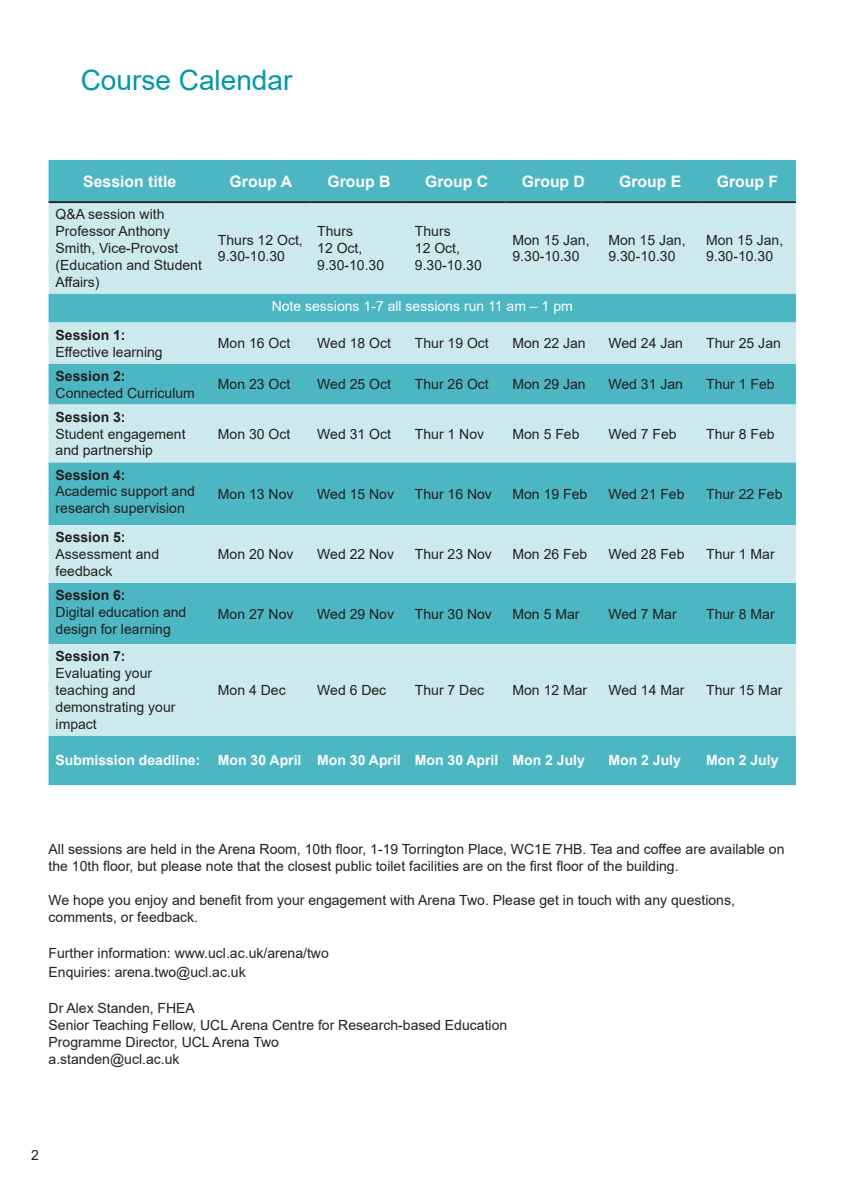
<style>
.page{position:relative;width:844px;height:1191px;background:#fff}
.page>*{position:absolute;margin:0;border:0;box-sizing:border-box;transform-origin:0 0}
.t1{font:28px "Arial";color:#0097a9}
.t2{font:700 15.75px "Arial";color:#fff}
.Paragraph_Style_1{font:14px/16.8px "Arial";color:#231f20}
.t3{font:700 14px "Arial";color:#fff}
.t4{font:14px "Arial";color:#fff}
.s1{font-weight:700}
</style>
<div class="page">
<div style="left:49px;top:160px;width:746px;height:625px;background:#4db6c3"></div>
<svg style="left:49px;top:203px;width:746px;height:532px;background:#9ed7de"></svg>
<hr style="left:49px;top:201px;width:162px;height:2px;background:#231f20">
<hr style="left:211px;top:201px;width:99px;height:2px;background:#231f20">
<hr style="left:310px;top:201px;width:98px;height:2px;background:#231f20">
<hr style="left:408px;top:201px;width:97px;height:2px;background:#231f20">
<hr style="left:505px;top:201px;width:96px;height:2px;background:#231f20">
<hr style="left:601px;top:201px;width:98px;height:2px;background:#231f20">
<hr style="left:699px;top:201px;width:96px;height:2px;background:#231f20">
<p class="t1" style="left:81px;top:61px;width:213px">Course Calendar</p>
<p class="t2" style="left:83px;top:170px;width:94px">Session title</p>
<p class="t2" style="left:229px;top:170px;width:64px">Group A</p>
<p class="t2" style="left:327px;top:170px;width:64px">Group B</p>
<p class="t2" style="left:425px;top:170px;width:65px">Group C</p>
<p class="t2" style="left:522px;top:170px;width:64px">Group D</p>
<p class="t2" style="left:619px;top:170px;width:64px">Group E</p>
<p class="t2" style="left:716px;top:170px;width:63px">Group F</p>
<p class="Paragraph_Style_1" style="left:56px;top:206px;width:148px">Q&amp;A session with<br>Professor Anthony<br>Smith, Vice-Provost (Education and Student<br>Affairs)</p>
<p class="Paragraph_Style_1" style="left:317px;top:223px;width:68px">Thurs<br>12 Oct,<br>9.30-10.30</p>
<p class="Paragraph_Style_1" style="left:415px;top:223px;width:68px">Thurs<br>12 Oct,<br>9.30-10.30</p>
<p class="Paragraph_Style_1" style="left:512px;top:231px;width:79px">Mon 15 Jan,<br>9.30-10.30</p>
<p class="Paragraph_Style_1" style="left:608px;top:231px;width:79px">Mon 15 Jan,<br>9.30-10.30</p>
<p class="Paragraph_Style_1" style="left:706px;top:231px;width:79px">Mon 15 Jan,<br>9.30-10.30</p>
<p class="t4" style="left:271px;top:296px;width:302px">Note sessions 1-7 all sessions run 11 am – 1 pm</p>
<p class="Paragraph_Style_1" style="left:218px;top:231px;width:86px">Thurs 12 Oct,</p>
<p class="Paragraph_Style_1" style="left:218px;top:248px;width:68px">9.30-10.30</p>
<p class="Paragraph_Style_1" style="left:56px;top:326px;width:109px"><span class="s1">Session 1:<br></span>Effective learning</p>
<p class="Paragraph_Style_1" style="left:218px;top:335px;width:74px">Mon 16 Oct</p>
<p class="Paragraph_Style_1" style="left:317px;top:335px;width:75px">Wed 18 Oct</p>
<p class="Paragraph_Style_1" style="left:415px;top:335px;width:75px">Thur 19 Oct</p>
<p class="Paragraph_Style_1" style="left:512px;top:335px;width:75px">Mon 22 Jan</p>
<p class="Paragraph_Style_1" style="left:608px;top:335px;width:76px">Wed 24 Jan</p>
<p class="Paragraph_Style_1" style="left:706px;top:335px;width:76px">Thur 25 Jan</p>
<p class="Paragraph_Style_1" style="left:56px;top:367px;width:141px"><span class="s1">Session 2:<br></span>Connected Curriculum</p>
<p class="Paragraph_Style_1" style="left:218px;top:376px;width:74px">Mon 23 Oct</p>
<p class="Paragraph_Style_1" style="left:317px;top:376px;width:75px">Wed 25 Oct</p>
<p class="Paragraph_Style_1" style="left:415px;top:376px;width:75px">Thur 26 Oct</p>
<p class="Paragraph_Style_1" style="left:512px;top:376px;width:75px">Mon 29 Jan</p>
<p class="Paragraph_Style_1" style="left:608px;top:376px;width:76px">Wed 31 Jan</p>
<p class="Paragraph_Style_1" style="left:706px;top:376px;width:70px">Thur 1 Feb</p>
<p class="Paragraph_Style_1" style="left:56px;top:408px;width:131px"><span class="s1">Session 3:<br></span>Student engagement and partnership</p>
<p class="Paragraph_Style_1" style="left:218px;top:425px;width:74px">Mon 30 Oct</p>
<p class="Paragraph_Style_1" style="left:317px;top:425px;width:75px">Wed 31 Oct</p>
<p class="Paragraph_Style_1" style="left:415px;top:425px;width:71px">Thur 1 Nov</p>
<p class="Paragraph_Style_1" style="left:512px;top:425px;width:68px">Mon 5 Feb</p>
<p class="Paragraph_Style_1" style="left:608px;top:425px;width:70px">Wed 7 Feb</p>
<p class="Paragraph_Style_1" style="left:706px;top:425px;width:70px">Thur 8 Feb</p>
<p class="Paragraph_Style_1" style="left:56px;top:466px;width:141px"><span class="s1">Session 4:<br></span>Academic support and research supervision</p>
<p class="Paragraph_Style_1" style="left:56px;top:529px;width:105px"><span class="s1">Session 5:<br></span>Assessment and feedback</p>
<p class="Paragraph_Style_1" style="left:56px;top:587px;width:132px"><span class="s1">Session 6:<br></span>Digital education and design for learning</p>
<p class="Paragraph_Style_1" style="left:56px;top:648px;width:121px"><span class="s1">Session 7:<br></span>Evaluating your teaching and demonstrating your impact</p>
<p class="Paragraph_Style_1" style="left:218px;top:485px;width:77px">Mon 13 Nov</p>
<p class="Paragraph_Style_1" style="left:317px;top:485px;width:78px">Wed 15 Nov</p>
<p class="Paragraph_Style_1" style="left:415px;top:485px;width:79px">Thur 16 Nov</p>
<p class="Paragraph_Style_1" style="left:512px;top:485px;width:76px">Mon 19 Feb</p>
<p class="Paragraph_Style_1" style="left:608px;top:485px;width:78px">Wed 21 Feb</p>
<p class="Paragraph_Style_1" style="left:706px;top:485px;width:78px">Thur 22 Feb</p>
<p class="Paragraph_Style_1" style="left:218px;top:546px;width:77px">Mon 20 Nov</p>
<p class="Paragraph_Style_1" style="left:317px;top:546px;width:78px">Wed 22 Nov</p>
<p class="Paragraph_Style_1" style="left:415px;top:546px;width:79px">Thur 23 Nov</p>
<p class="Paragraph_Style_1" style="left:512px;top:546px;width:76px">Mon 26 Feb</p>
<p class="Paragraph_Style_1" style="left:608px;top:546px;width:78px">Wed 28 Feb</p>
<p class="Paragraph_Style_1" style="left:706px;top:546px;width:70px">Thur 1 Mar</p>
<p class="Paragraph_Style_1" style="left:218px;top:605px;width:77px">Mon 27 Nov</p>
<p class="Paragraph_Style_1" style="left:317px;top:605px;width:78px">Wed 29 Nov</p>
<p class="Paragraph_Style_1" style="left:415px;top:605px;width:79px">Thur 30 Nov</p>
<p class="Paragraph_Style_1" style="left:512px;top:605px;width:68px">Mon 5 Mar</p>
<p class="Paragraph_Style_1" style="left:608px;top:605px;width:70px">Wed 7 Mar</p>
<p class="Paragraph_Style_1" style="left:706px;top:605px;width:70px">Thur 8 Mar</p>
<p class="Paragraph_Style_1" style="left:218px;top:681px;width:69px">Mon 4 Dec</p>
<p class="Paragraph_Style_1" style="left:317px;top:681px;width:70px">Wed 6 Dec</p>
<p class="Paragraph_Style_1" style="left:415px;top:681px;width:71px">Thur 7 Dec</p>
<p class="Paragraph_Style_1" style="left:512px;top:681px;width:76px">Mon 12 Mar</p>
<p class="Paragraph_Style_1" style="left:608px;top:681px;width:77px">Wed 14 Mar</p>
<p class="Paragraph_Style_1" style="left:706px;top:681px;width:78px">Thur 15 Mar</p>
<p class="t3" style="left:56px;top:750px;width:146px">Submission deadline:</p>
<p class="t3" style="left:218px;top:750px;width:85px">Mon 30 April</p>
<p class="t3" style="left:317px;top:750px;width:85px">Mon 30 April</p>
<p class="t3" style="left:415px;top:750px;width:85px">Mon 30 April</p>
<p class="t3" style="left:512px;top:750px;width:74px">Mon 2 July</p>
<p class="t3" style="left:608px;top:750px;width:74px">Mon 2 July</p>
<p class="t3" style="left:706px;top:750px;width:74px">Mon 2 July</p>
<p class="Paragraph_Style_1" style="left:49px;top:841px;width:737px">All sessions are held in the Arena Room, 10th floor, 1-19 Torrington Place, WC1E 7HB. Tea and coffee are available on the 10th floor, but please note that the closest public toilet facilities are on the first floor of the building.</p>
<p class="Paragraph_Style_1" style="left:49px;top:891px;width:687px">We hope you enjoy and benefit from your engagement with Arena Two. Please get in touch with any questions, comments, or feedback.</p>
<p class="Paragraph_Style_1" style="left:49px;top:943px;width:282px;line-height:19.2px">Further information: www.ucl.ac.uk/arena/two<br>Enquiries: arena.two@ucl.ac.uk</p>
<p class="Paragraph_Style_1" style="left:49px;top:999px;width:148px">Dr Alex Standen, FHEA</p>
<p class="Paragraph_Style_1" style="left:49px;top:1016px;width:460px">Senior Teaching Fellow, UCL Arena Centre for Research-based Education</p>
<p class="Paragraph_Style_1" style="left:49px;top:1033px;width:232px">Programme Director, UCL Arena Two</p>
<p class="Paragraph_Style_1" style="left:49px;top:1050px;width:132px">a.standen@ucl.ac.uk</p>
<p class="Paragraph_Style_1" style="left:31px;top:1146px;width:9px">2</p>
</div>
